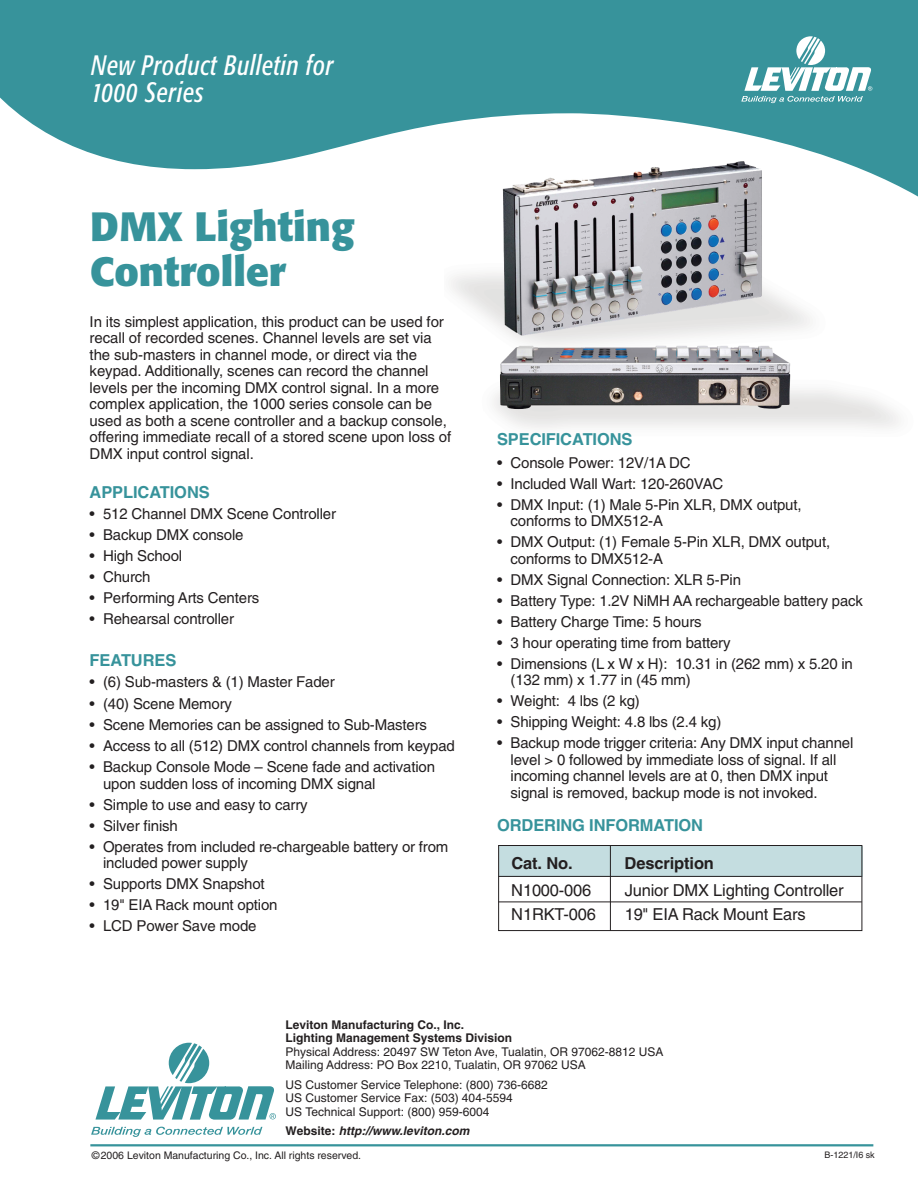
<style>
.page{position:relative;width:918px;height:1188px;background:#fff}
.page>*{position:absolute;margin:0;border:0;box-sizing:border-box;transform-origin:0 0}
.t1{font:700 40.5px/45px "Formata";color:#37939b}
.t2{font:italic condensed 27.9px/27px "Formata";color:#fff;scale:.9 1}
.t3{font:16.5px "Helvetica";letter-spacing:-.01em;color:#231f20}
.t4{font:700 16.5px "Helvetica";letter-spacing:-.01em;color:#37939b}
.t5{font:700 16.5px "Helvetica";letter-spacing:-.01em;color:#231f20}
.t6{font:15px/16.5px "Helvetica";letter-spacing:-.01em;color:#231f20}
.t7{font:12px/13.5px "Helvetica";color:#231f20}
.t8{font:700 12px/13.5px "Helvetica";color:#231f20}
.t9{font:italic 700 12px "Helvetica";color:#231f20}
.t10{font:10.5px "Helvetica";color:#231f20}
.t11{font:9px "Helvetica";color:#231f20}
.s1{font-style:normal}
</style>
<div class="page">
<img style="left:451px;top:207px;width:448px;height:222px">
<svg style="left:91px;top:1127px;width:171px;height:10px"></svg>
<svg style="left:95px;top:1043px;width:181px;height:77px"></svg>
<div style="left:499px;top:846px;width:364px;height:31px;background:#c4dde0"></div>
<hr style="left:498px;top:876px;width:364px;height:1px;background:#231f20">
<hr style="left:498px;top:902px;width:364px;height:1px;background:#231f20">
<hr style="left:610px;top:845px;width:1px;height:86px;background:#231f20">
<div style="left:498px;top:845px;width:364px;height:86px;border:1px solid #231f20"></div>
<hr style="left:90px;top:1144px;width:783px;height:2px;background:#37939b">
<svg style="left:0;top:0;width:918px;height:207px;fill:#37939b"></svg>
<svg style="left:741px;top:36px;width:131px;height:67px"></svg>
<h2 class="t2" style="left:91px;top:54px;width:272px">New Product Bulletin for<br>1000 Series</h2>
<h1 class="t1" style="left:90px;top:207px;width:266px">DMX Lighting<br>Controller</h1>
<p class="t6" style="left:90px;top:315px;width:363px">In its simplest application, this product can be used for recall of recorded scenes. Channel levels are set via the sub-masters in channel mode, or direct via the keypad. Additionally, scenes can record the channel levels per the incoming DMX control signal. In a more complex application, the 1000 series console can be used as both a scene controller and a backup console, offering immediate recall of a stored scene upon loss of DMX input control signal.</p>
<p class="t4" style="left:90px;top:485px;width:122px">APPLICATIONS</p>
<p class="t6" style="left:90px;top:507px;width:248px">• 512 Channel DMX Scene Controller</p>
<p class="t6" style="left:90px;top:528px;width:155px">• Backup DMX console</p>
<p class="t6" style="left:90px;top:549px;width:94px">• High School</p>
<p class="t6" style="left:90px;top:570px;width:63px">• Church</p>
<p class="t6" style="left:90px;top:591px;width:171px">• Performing Arts Centers</p>
<p class="t6" style="left:90px;top:612px;width:146px">• Rehearsal controller</p>
<p class="t4" style="left:90px;top:653px;width:88px">FEATURES</p>
<p class="t6" style="left:90px;top:675px;width:247px">• (6) Sub-masters &amp; (1) Master Fader</p>
<p class="t6" style="left:90px;top:697px;width:144px">• (40) Scene Memory</p>
<p class="t6" style="left:90px;top:718px;width:339px">• Scene Memories can be assigned to Sub-Masters</p>
<p class="t6" style="left:90px;top:739px;width:367px">• Access to all (512) DMX control channels from keypad</p>
<p class="t6" style="left:103px;top:760px;width:333px;text-indent:-14px">• Backup Console Mode – Scene fade and activation upon sudden loss of incoming DMX signal</p>
<p class="t6" style="left:90px;top:798px;width:220px">• Simple to use and easy to carry</p>
<p class="t6" style="left:90px;top:819px;width:90px">• Silver finish</p>
<p class="t6" style="left:103px;top:840px;width:347px;text-indent:-14px">• Operates from included re-chargeable battery or from included power supply</p>
<p class="t6" style="left:90px;top:877px;width:177px">• Supports DMX Snapshot</p>
<p class="t6" style="left:90px;top:898px;width:189px">• 19" EIA Rack mount option</p>
<p class="t6" style="left:90px;top:919px;width:168px">• LCD Power Save mode</p>
<p class="t4" style="left:497px;top:433px;width:137px">SPECIFICATIONS</p>
<p class="t6" style="left:497px;top:455px;width:195px">• Console Power: 12V/1A DC</p>
<p class="t6" style="left:497px;top:476px;width:228px">• Included Wall Wart: 120-260VAC</p>
<p class="t6" style="left:511px;top:497px;width:293px;text-indent:-14px">• DMX Input: (1) Male 5-Pin XLR, DMX output, conforms to DMX512-A</p>
<p class="t6" style="left:511px;top:535px;width:321px;text-indent:-14px">• DMX Output: (1) Female 5-Pin XLR, DMX output, conforms to DMX512-A</p>
<p class="t6" style="left:497px;top:572px;width:245px">• DMX Signal Connection: XLR 5-Pin</p>
<p class="t6" style="left:497px;top:593px;width:367px">• Battery Type: 1.2V NiMH AA rechargeable battery pack</p>
<p class="t6" style="left:497px;top:614px;width:206px">• Battery Charge Time: 5 hours</p>
<p class="t6" style="left:497px;top:635px;width:235px">• 3 hour operating time from battery</p>
<p class="t6" style="left:511px;top:656px;width:344px;text-indent:-14px">• Dimensions (L x W x H): 10.31 in (262 mm) x 5.20 in (132 mm) x 1.77 in (45 mm)</p>
<p class="t6" style="left:497px;top:694px;width:144px">• Weight: 4 lbs (2 kg)</p>
<p class="t6" style="left:497px;top:715px;width:226px">• Shipping Weight: 4.8 lbs (2.4 kg)</p>
<p class="t6" style="left:511px;top:736px;width:344px;text-indent:-14px">• Backup mode trigger criteria: Any DMX input channel level &gt; 0 followed by immediate loss of signal. If all incoming channel levels are at 0, then DMX input signal is removed, backup mode is not invoked.</p>
<p class="t4" style="left:497px;top:819px;width:208px">ORDERING INFORMATION</p>
<p class="t5" style="left:511px;top:856px;width:63px">Cat. No.</p>
<p class="t5" style="left:625px;top:856px;width:91px">Description</p>
<p class="t3" style="left:511px;top:884px;width:82px">N1000-006</p>
<p class="t3" style="left:625px;top:884px;width:221px">Junior DMX Lighting Controller</p>
<p class="t3" style="left:511px;top:908px;width:86px">N1RKT-006</p>
<p class="t3" style="left:625px;top:908px;width:183px">19" EIA Rack Mount Ears</p>
<p class="t8" style="left:286px;top:1019px;width:228px">Leviton Manufacturing Co., Inc.<br>Lighting Management Systems Division</p>
<p class="t7" style="left:286px;top:1046px;width:379px">Physical Address: 20497 SW Teton Ave, Tualatin, OR 97062-8812 USA<br>Mailing Address: PO Box 2210, Tualatin, OR 97062 USA</p>
<p class="t7" style="left:286px;top:1079px;width:264px">US Customer Service Telephone: (800) 736-6682<br>US Customer Service Fax: (503) 404-5594<br>US Technical Support: (800) 959-6004</p>
<p class="t9" style="left:286px;top:1126px;width:185px"><span class="s1">Website:</span> http://www.leviton.com</p>
<p class="t10" style="left:92px;top:1152px;width:271px">©2006 Leviton Manufacturing Co., Inc. All rights reserved.</p>
<p class="t11" style="left:824px;top:1152px;width:52px">B-1221/I6 sk</p>
</div>
